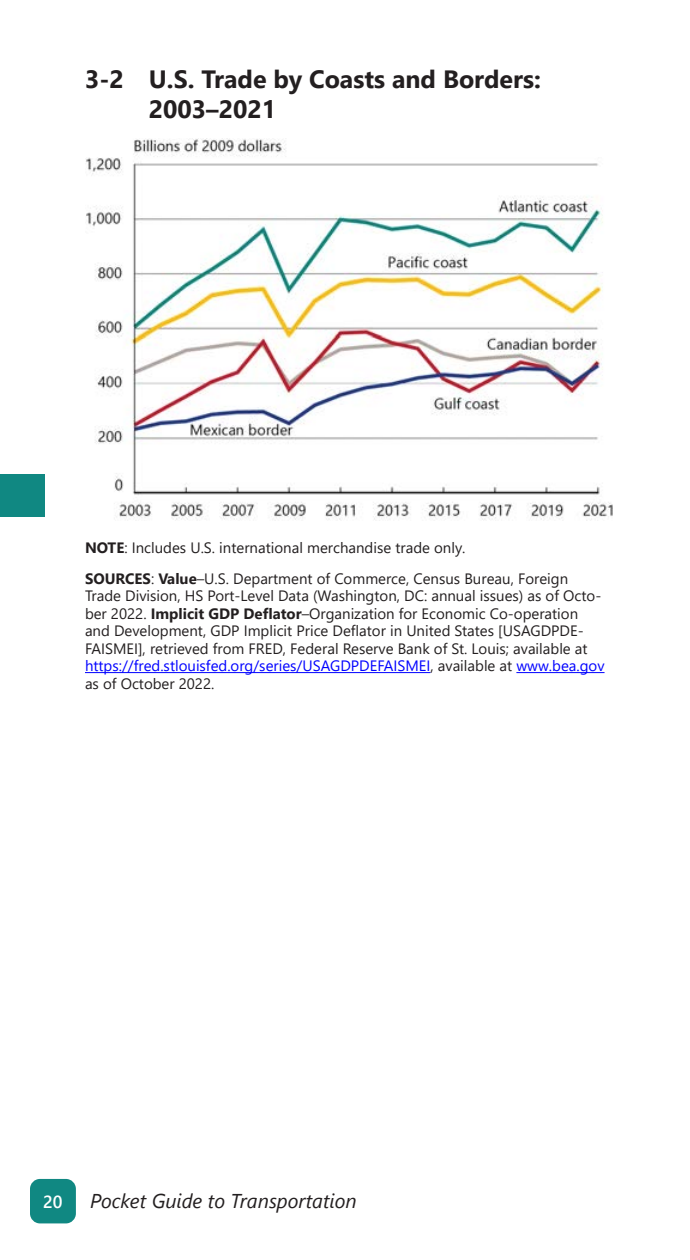
<style>
.page{position:relative;width:690px;height:1260px;background:#fff}
.page>*{position:absolute;margin:0;border:0;box-sizing:border-box;transform-origin:0 0}
.t1{font:700 25px/30px "Segoe UI";color:#231f20}
.t2{font:italic 20px "Segoe UI";color:#231f20}
.t3{font:600 17.5px "Segoe UI";color:#fff}
.t4{font:15px/17.5px "Segoe UI";color:#231f20}
.s1{font-weight:700}
.s2{color:#00f}
</style>
<div class="page">
<div style="left:30px;top:1179px;width:46px;height:44px;background:#108882;border-radius:10px"></div>
<div style="left:0;top:474px;width:45px;height:43px;background:#108882"></div>
<img style="left:86px;top:138px;width:527px;height:383px">
<hr style="left:85px;top:672px;width:345px;height:1px;background:#00f">
<hr style="left:516px;top:672px;width:89px;height:1px;background:#00f">
<p class="t1" style="left:149px;top:62px;width:394px;text-indent:-64px">3-2 U.S. Trade by Coasts and Borders:<br>2003–2021</p>
<p class="t4" style="left:85px;top:537px;width:382px"><span class="s1">NOTE</span>: Includes U.S. international merchandise trade only.</p>
<p class="t4" style="left:85px;top:568px;width:521px"><span class="s1">SOURCES</span>: <span class="s1">Value</span>–U.S. Department of Commerce, Census Bureau, Foreign Trade Division, HS Port-Level Data (Washington, DC: annual issues) as of Octo&shy;ber 2022. <span class="s1">Implicit GDP Deflator</span>–Organization for Economic Co-operation and Development, GDP Implicit Price Deflator in United States [USAGDPDE-FAISMEI], retrieved from FRED, Federal Reserve Bank of St. Louis; available at <span class="s2">https://fred.stlouisfed.org/series/USAGDPDEFAISMEI</span>, available at <span class="s2">www.bea.gov </span>as of October 2022.</p>
<p class="t3" style="left:43px;top:1186px;width:21px">20</p>
<h2 class="t2" style="left:90px;top:1182px;width:268px">Pocket Guide to Transportation</h2>
</div>
